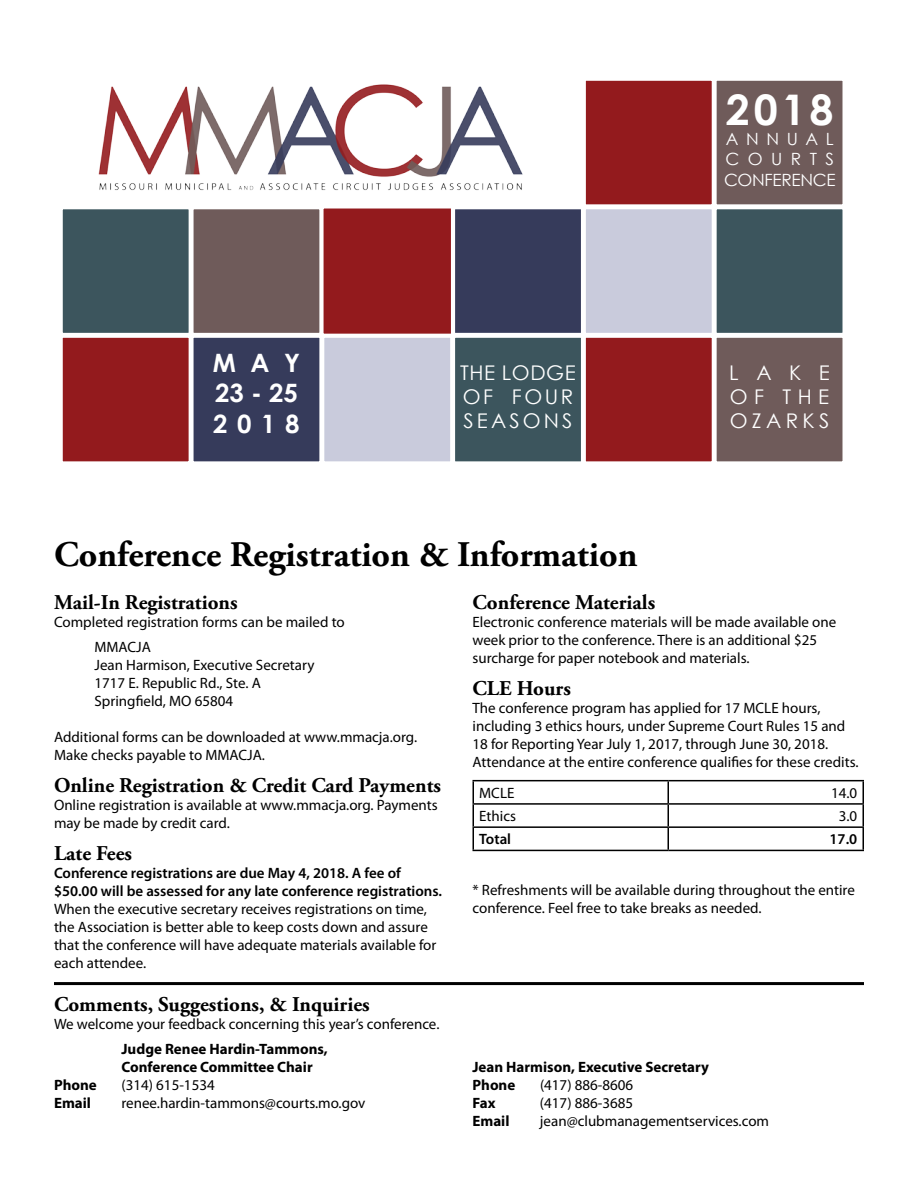
<style>
.page{position:relative;width:918px;height:1188px;background:#fff}
.page>*{position:absolute;margin:0;border:0;box-sizing:border-box;transform-origin:0 0}
.t1{font:700 42.15px "Century Gothic";color:#fff}
.t2{font:700 36px "Adobe Garamond Pro";color:#000}
.t3{font:700 25.35px/30.3px "Century Gothic";letter-spacing:.37em;color:#fff;text-align:justify}
.t4{font:700 21px "Adobe Garamond Pro";color:#000}
.t5{font:20.25px/24.3px "Century Gothic";letter-spacing:.12em;color:#fff}
.t6{font:20.25px/24.3px "Century Gothic";letter-spacing:.15em;color:#fff;text-align:justify}
.t7{font:16.8px/20.2px "Century Gothic";letter-spacing:.44em;color:#fff;text-align:justify}
.t8{font:15px/18px "Myriad Pro";color:#000}
.t9{font:600 15px/18px "Myriad Pro";color:#000}
.t10{font:700 15px/18px "Myriad Pro";color:#000}
</style>
<div class="page">
<hr style="left:472px;top:780px;width:196px;height:1px;background:#000">
<hr style="left:472px;top:781px;width:2px;height:22px;background:#000">
<hr style="left:668px;top:780px;width:196px;height:1px;background:#000">
<hr style="left:862px;top:781px;width:2px;height:22px;background:#000">
<hr style="left:472px;top:803px;width:196px;height:2px;background:#000">
<hr style="left:472px;top:805px;width:2px;height:21px;background:#000">
<hr style="left:668px;top:803px;width:196px;height:2px;background:#000">
<hr style="left:862px;top:805px;width:2px;height:21px;background:#000">
<hr style="left:472px;top:826px;width:196px;height:2px;background:#000">
<hr style="left:472px;top:828px;width:2px;height:22px;background:#000">
<hr style="left:668px;top:826px;width:196px;height:2px;background:#000">
<svg style="left:668px;top:781px;width:1px;height:69px"></svg>
<hr style="left:862px;top:828px;width:2px;height:22px;background:#000">
<hr style="left:472px;top:850px;width:196px;height:1px;background:#000">
<hr style="left:668px;top:850px;width:196px;height:1px;background:#000">
<hr style="left:54px;top:982px;width:810px;height:3px;background:#000">
<div style="left:583px;top:77px;width:132px;height:131px;background:#931a1d;border:3px solid #fff"></div>
<div style="left:713px;top:77px;width:133px;height:131px;background:#6f5b5a;border:3px solid #fff"></div>
<div style="left:59px;top:206px;width:133px;height:130px;background:#3c555d;border:3px solid #fff"></div>
<div style="left:190px;top:206px;width:133px;height:130px;background:#6f5b5a;border:3px solid #fff"></div>
<div style="left:322px;top:207px;width:131px;height:128px;background:#931a1d;border:2px solid #fff"></div>
<div style="left:452px;top:206px;width:132px;height:130px;background:#363b5b;border:3px solid #fff"></div>
<div style="left:583px;top:206px;width:132px;height:130px;background:#c9cbdc;border:3px solid #fff"></div>
<div style="left:713px;top:206px;width:133px;height:130px;background:#3c555d;border:3px solid #fff"></div>
<div style="left:59px;top:334px;width:133px;height:131px;background:#931a1d;border:3px solid #fff"></div>
<div style="left:190px;top:334px;width:133px;height:131px;background:#363b5b;border:3px solid #fff"></div>
<div style="left:321px;top:334px;width:133px;height:131px;background:#c9cbdc;border:3px solid #fff"></div>
<div style="left:452px;top:334px;width:132px;height:131px;background:#3c555d;border:3px solid #fff"></div>
<div style="left:583px;top:334px;width:132px;height:131px;background:#931a1d;border:3px solid #fff"></div>
<div style="left:713px;top:334px;width:133px;height:131px;background:#6f5b5a;border:3px solid #fff"></div>
<img style="left:94px;top:77px;width:431px;height:134px">
<h1 class="t1" style="left:726px;top:78px;width:109px">2018</h1>
<p class="t7" style="left:724px;top:129px;width:113px">ANNUAL COURTS CONFERENCE</p>
<h3 class="t3" style="left:213px;top:346px;width:89px">MAY 23 - 25<br>2018</h3>
<h3 class="t5" style="left:460px;top:360px;width:117px">THE LODGE<br>OF FOUR<br>SEASONS</h3>
<h3 class="t6" style="left:729px;top:360px;width:102px">LAKE OF THE OZARKS</h3>
<h2 class="t2" style="left:54px;top:534px;width:585px">Conference Registration &amp; Information</h2>
<h3 class="t4" style="left:472px;top:590px;width:184px">Conference Materials</h3>
<p class="t8" style="left:472px;top:613px;width:365px">Electronic conference materials will be made available one week prior to the conference. There is an additional $25 surcharge for paper notebook and materials.</p>
<h3 class="t4" style="left:472px;top:676px;width:100px">CLE Hours</h3>
<p class="t8" style="left:472px;top:699px;width:388px">The conference program has applied for 17 MCLE hours, including 3 ethics hours, under Supreme Court Rules 15 and 18 for Reporting Year July 1, 2017, through June 30, 2018.<br>Attendance at the entire conference qualifies for these credits.</p>
<p class="t8" style="left:479px;top:784px;width:37px">MCLE</p>
<p class="t8" style="left:831px;top:784px;width:28px">14.0</p>
<p class="t8" style="left:479px;top:807px;width:38px">Ethics</p>
<p class="t8" style="left:839px;top:807px;width:20px">3.0</p>
<p class="t9" style="left:479px;top:830px;width:33px">Total</p>
<p class="t9" style="left:830px;top:830px;width:29px">17.0</p>
<p class="t8" style="left:472px;top:880px;width:384px">* Refreshments will be available during throughout the entire conference. Feel free to take breaks as needed.</p>
<h3 class="t4" style="left:54px;top:590px;width:185px">Mail-In Registrations</h3>
<p class="t8" style="left:94px;top:610px;width:252px;line-height:24.8px;text-indent:-40px">Completed registration forms can be mailed to<br>MMACJA</p>
<p class="t8" style="left:94px;top:656px;width:221px">Jean Harmison, Executive Secretary<br>1717 E. Republic Rd., Ste. A<br>Springfield, MO 65804</p>
<p class="t8" style="left:54px;top:728px;width:365px">Additional forms can be downloaded at www.mmacja.org.<br>Make checks payable to MMACJA.</p>
<h3 class="t4" style="left:54px;top:773px;width:388px">Online Registration &amp; Credit Card Payments</h3>
<p class="t8" style="left:54px;top:796px;width:385px">Online registration is available at www.mmacja.org. Payments may be made by credit card.</p>
<h3 class="t4" style="left:54px;top:841px;width:80px">Late Fees</h3>
<p class="t9" style="left:54px;top:863px;width:390px">Conference registrations are due May 4, 2018. A fee of $50.00 will be assessed for any late conference registrations.</p>
<p class="t8" style="left:54px;top:900px;width:384px">When the executive secretary receives registrations on time, the Association is better able to keep costs down and assure that the conference will have adequate materials available for each attendee.</p>
<h3 class="t4" style="left:54px;top:992px;width:317px">Comments, Suggestions, &amp; Inquiries</h3>
<p class="t8" style="left:54px;top:1015px;width:387px">We welcome your feedback concerning this year’s conference.</p>
<p class="t10" style="left:122px;top:1039px;width:208px">Judge Renee Hardin-Tammons,<br>Conference Committee Chair</p>
<p class="t10" style="left:472px;top:1057px;width:238px">Jean Harmison, Executive Secretary</p>
<p class="t10" style="left:54px;top:1075px;width:44px">Phone</p>
<p class="t8" style="left:122px;top:1075px;width:95px">(314) 615-1534</p>
<p class="t10" style="left:472px;top:1075px;width:44px">Phone</p>
<p class="t8" style="left:540px;top:1075px;width:95px">(417) 886-8606</p>
<p class="t10" style="left:54px;top:1093px;width:39px">Email</p>
<p class="t8" style="left:122px;top:1093px;width:245px">renee.hardin-tammons@courts.mo.gov</p>
<p class="t10" style="left:472px;top:1093px;width:25px">Fax</p>
<p class="t8" style="left:540px;top:1093px;width:95px">(417) 886-3685</p>
<p class="t10" style="left:472px;top:1111px;width:39px">Email</p>
<p class="t8" style="left:540px;top:1111px;width:231px">jean@clubmanagementservices.com</p>
</div>
